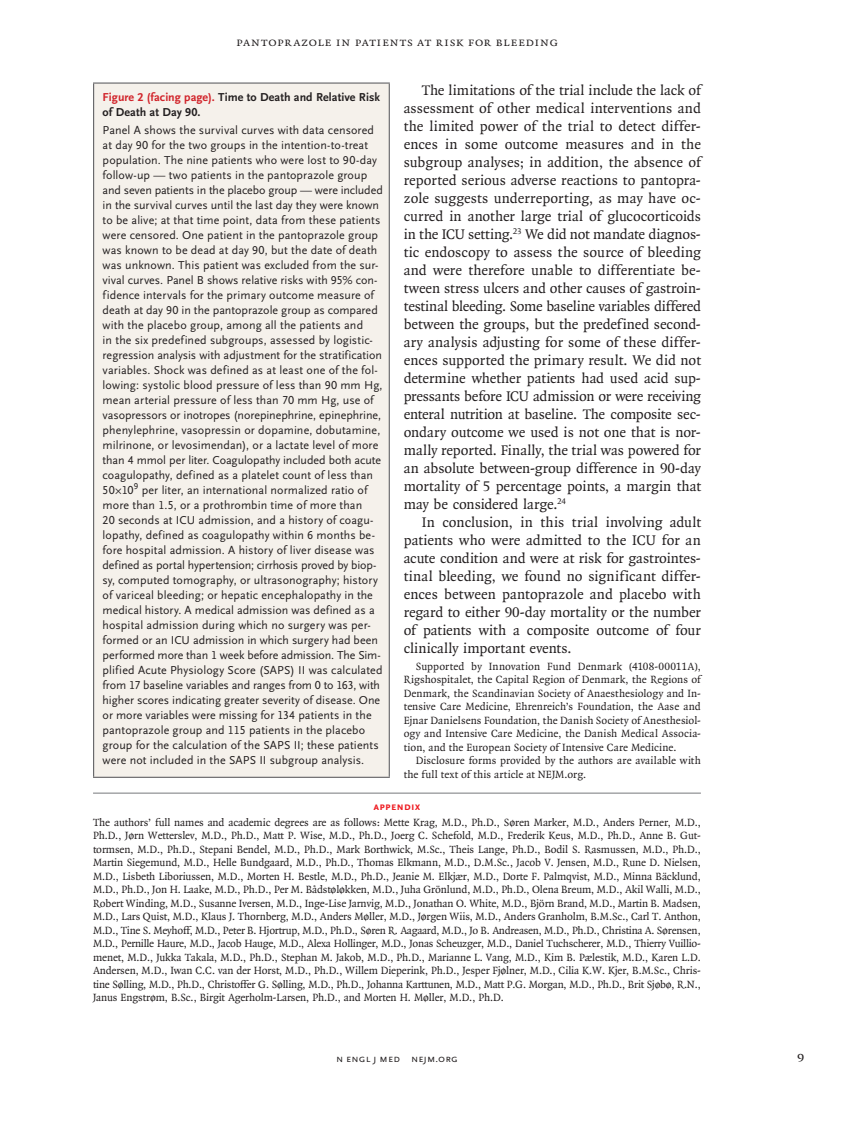
<style>
.page{position:relative;width:851px;height:1134px;background:#fff}
.page>*{position:absolute;margin:0;border:0;box-sizing:border-box;transform-origin:0 0}
.t1{font:15px/18px "OTNEJM Quadraat";letter-spacing:-.005em;color:#231f20;text-align:justify}
.t2{font:14.25px "OTNEJM Quadraat Cap";color:#231f20}
.t3{font:12.75px "OTNEJM Quadraat Small Cap";letter-spacing:.045em;color:#231f20}
.t4{font:12px/15px "OTNEJM Scala Sans LF";letter-spacing:.005em;color:#231f20}
.t5{font:700 12px/15px "OTNEJM Scala Sans LF";letter-spacing:.005em;color:#231f20}
.t6{font:11.25px/13.5px "OTNEJM Quadraat";color:#231f20;text-align:justify}
.t7{font:700 11.25px "OTNEJM Scala Sans Small LF Cap";letter-spacing:.015em;color:#ee1d23}
.t8{font:10.8px "OTNEJM Scala Sans LF Cap";letter-spacing:.01em;color:#231f20}
.s1{color:#d1232a}
</style>
<div class="page">
<hr style="left:93px;top:793px;width:607px;height:1px;background:#76787b">
<div style="left:94px;top:83px;width:295px;height:694px;background:#f5f1eb"></div>
<hr style="left:93px;top:82px;width:297px;height:2px;background:#636366">
<hr style="left:93px;top:84px;width:1px;height:693px;background:#636366">
<hr style="left:388px;top:84px;width:2px;height:693px;background:#636366">
<hr style="left:93px;top:777px;width:297px;height:1px;background:#636366">
<p class="t3" style="left:236px;top:35px;width:323px">Pantoprazole in Patients at Risk for Bleeding</p>
<p class="t1" style="left:403px;top:81px;width:299px;text-indent:18px">The limitations of the trial include the lack of assessment of other medical interventions and the limited power of the trial to detect differ&shy;ences in some outcome measures and in the subgroup analyses; in addition, the absence of reported serious adverse reactions to pantopra&shy;zole suggests underreporting, as may have oc&shy;curred in another large trial of glucocorticoids in the ICU setting.<sup>23</sup> We did not mandate diagnos&shy;tic endoscopy to assess the source of bleeding and were therefore unable to differentiate be&shy;tween stress ulcers and other causes of gastroin&shy;testinal bleeding. Some baseline variables differed between the groups, but the predefined second&shy;ary analysis adjusting for some of these differ&shy;ences supported the primary result. We did not determine whether patients had used acid sup&shy;pressants before ICU admission or were receiving enteral nutrition at baseline. The composite sec&shy;ondary outcome we used is not one that is nor&shy;mally reported. Finally, the trial was powered for an absolute between-group difference in 90-day mortality of 5 percentage points, a margin that may be considered large.<sup>24</sup></p>
<p class="t1" style="left:404px;top:513px;width:299px;text-indent:18px">In conclusion, in this trial involving adult patients who were admitted to the ICU for an acute condition and were at risk for gastrointes&shy;tinal bleeding, we found no significant differ&shy;ences between pantoprazole and placebo with regard to either 90-day mortality or the number of patients with a composite outcome of four clinically important events.</p>
<p class="t6" style="left:403px;top:660px;width:299px;text-indent:12px">Supported by Innovation Fund Denmark (4108-00011A), Rigshospitalet, the Capital Region of Denmark, the Regions of Denmark, the Scandinavian Society of Anaesthesiology and In&shy;tensive Care Medicine, Ehrenreich’s Foundation, the Aase and Ejnar Danielsens Foundation, the Danish Society of Anesthesiol&shy;ogy and Intensive Care Medicine, the Danish Medical Associa&shy;tion, and the European Society of Intensive Care Medicine.</p>
<p class="t6" style="left:404px;top:754px;width:298px;text-indent:12px">Disclosure forms provided by the authors are available with the full text of this article at NEJM.org.</p>
<p class="t7" style="left:373px;top:800px;width:48px">Appendix</p>
<p class="t6" style="left:93px;top:816px;width:609px">The authors’ full names and academic degrees are as follows: Mette Krag, M.D., Ph.D., Søren Marker, M.D., Anders Perner, M.D., Ph.D., Jørn Wetterslev, M.D., Ph.D., Matt P. Wise, M.D., Ph.D., Joerg C. Schefold, M.D., Frederik Keus, M.D., Ph.D., Anne B. Gut&shy;tormsen, M.D., Ph.D., Stepani Bendel, M.D., Ph.D., Mark Borthwick, M.Sc., Theis Lange, Ph.D., Bodil S. Rasmussen, M.D., Ph.D., Martin Siegemund, M.D., Helle Bundgaard, M.D., Ph.D., Thomas Elkmann, M.D., D.M.Sc., Jacob V. Jensen, M.D., Rune D. Nielsen, M.D., Lisbeth Liboriussen, M.D., Morten H. Bestle, M.D., Ph.D., Jeanie M. Elkjær, M.D., Dorte F. Palmqvist, M.D., Minna Bäcklund, M.D., Ph.D., Jon H. Laake, M.D., Ph.D., Per M. Bådstøløkken, M.D., Juha Grönlund, M.D., Ph.D., Olena Breum, M.D., Akil Walli, M.D., Robert Winding, M.D., Susanne Iversen, M.D., Inge‑Lise Jarnvig, M.D., Jonathan O. White, M.D., Björn Brand, M.D., Martin B. Madsen, M.D., Lars Quist, M.D., Klaus J. Thornberg, M.D., Anders Møller, M.D., Jørgen Wiis, M.D., Anders Granholm, B.M.Sc., Carl T. Anthon, M.D., Tine S. Meyhoff, M.D., Peter B. Hjortrup, M.D., Ph.D., Søren R. Aagaard, M.D., Jo B. Andreasen, M.D., Ph.D., Christina A. Sørensen, M.D., Pernille Haure, M.D., Jacob Hauge, M.D., Alexa Hollinger, M.D., Jonas Scheuzger, M.D., Daniel Tuchscherer, M.D., Thierry Vuillio&shy;menet, M.D., Jukka Takala, M.D., Ph.D., Stephan M. Jakob, M.D., Ph.D., Marianne L. Vang, M.D., Kim B. Pælestik, M.D., Karen L.D.<br>Andersen, M.D., Iwan C.C. van der Horst, M.D., Ph.D., Willem Dieperink, Ph.D., Jesper Fjølner, M.D., Cilia K.W. Kjer, B.M.Sc., Chris&shy;tine Sølling, M.D., Ph.D., Christoffer G. Sølling, M.D., Ph.D., Johanna Karttunen, M.D., Matt P.G. Morgan, M.D., Ph.D., Brit Sjøbø, R.N., Janus Engstrøm, B.Sc., Birgit Agerholm‑Larsen, Ph.D., and Morten H. Møller, M.D., Ph.D.</p>
<p class="t5" style="left:103px;top:90px;width:279px"><span class="s1">Figure 2 (facing page).</span> Time to Death and Relative Risk of Death at Day 90.</p>
<p class="t4" style="left:103px;top:123px;width:282px">Panel A shows the survival curves with data censored at day 90 for the two groups in the intention-to-treat population. The nine patients who were lost to 90-day follow-up — two patients in the pantoprazole group and seven patients in the placebo group — were included in the survival curves until the last day they were known to be alive; at that time point, data from these patients were censored. One patient in the pantoprazole group was known to be dead at day 90, but the date of death was unknown. This patient was excluded from the sur‑ vival curves. Panel B shows relative risks with 95% con‑ fidence intervals for the primary outcome measure of death at day 90 in the pantoprazole group as compared with the placebo group, among all the patients and<br>in the six predefined subgroups, assessed by logistic&shy;regression analysis with adjustment for the stratification variables. Shock was defined as at least one of the fol‑ lowing: systolic blood pressure of less than 90 mm Hg, mean arterial pressure of less than 70 mm Hg, use of vasopressors or inotropes (norepinephrine, epinephrine, phenylephrine, vasopressin or dopamine, dobutamine, milrinone, or levosimendan), or a lactate level of more than 4 mmol per liter. Coagulopathy included both acute coagulopathy, defined as a platelet count of less than 50×10<sup>9</sup> per liter, an international normalized ratio of more than 1.5, or a prothrombin time of more than<br>20 seconds at ICU admission, and a history of coagu‑ lopathy, defined as coagulopathy within 6 months be‑ fore hospital admission. A history of liver disease was defined as portal hypertension; cirrhosis proved by biop‑ sy, computed tomography, or ultrasonography; history of variceal bleeding; or hepatic encephalopathy in the medical history. A medical admission was defined as a hospital admission during which no surgery was per‑ formed or an ICU admission in which surgery had been performed more than 1 week before admission. The Sim‑ plified Acute Physiology Score (SAPS) II was calculated from 17 baseline variables and ranges from 0 to 163, with higher scores indicating greater severity of disease. One or more variables were missing for 134 patients in the pantoprazole group and 115 patients in the placebo group for the calculation of the SAPS II; these patients were not included in the SAPS II subgroup analysis.</p>
<p class="t8" style="left:336px;top:1053px;width:123px">n engl j med nejm.org</p>
<p class="t2" style="left:797px;top:1048px;width:9px">9</p>
</div>
